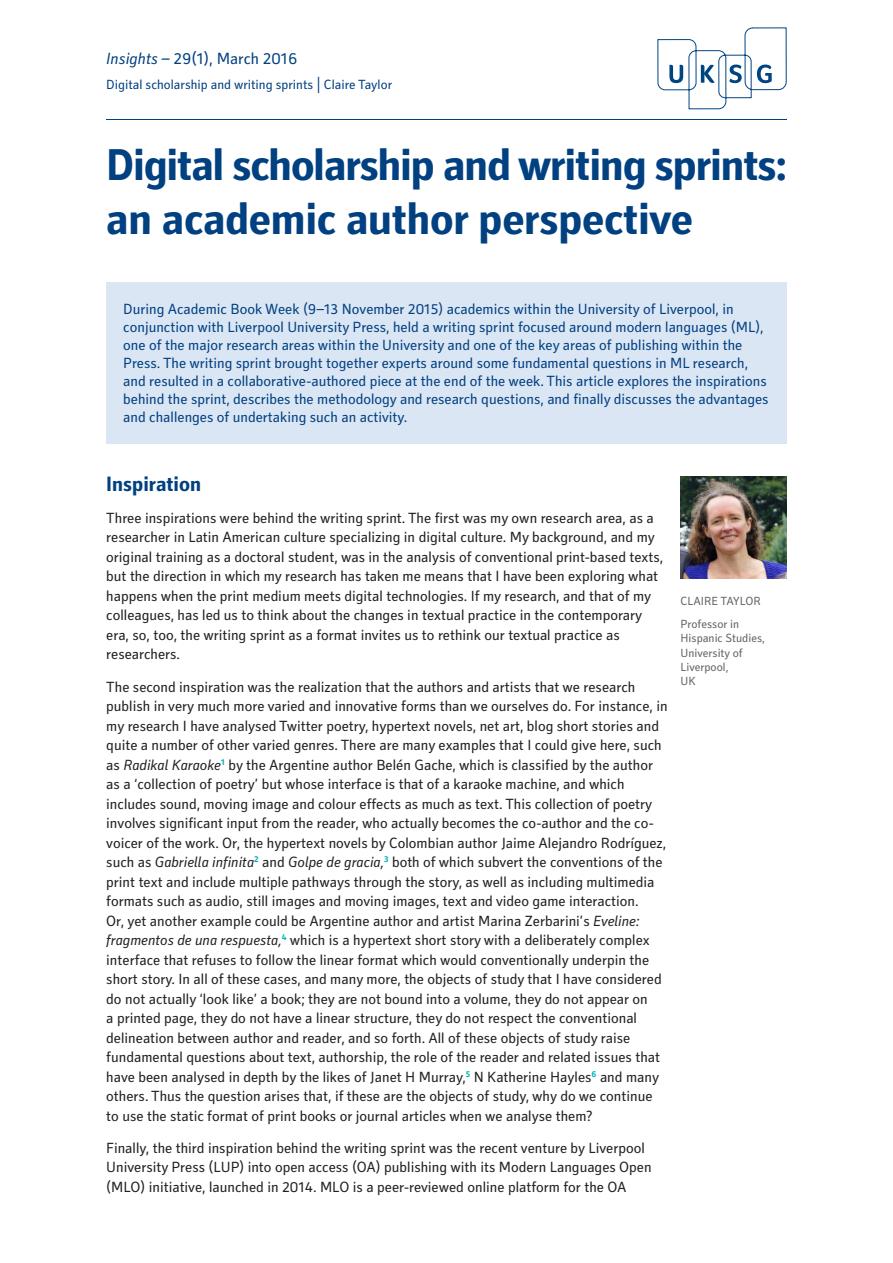
<style>
.page{position:relative;width:893px;height:1263px;background:#fff}
.page>*{position:absolute;margin:0;border:0;box-sizing:border-box;transform-origin:0 0}
.Main_Headline{font:700 45px/54px "Secca Std";letter-spacing:-.025em;color:#014081}
.A-Style_Heading{font:700 21px "Secca Std";color:#014081}
.Title_-_Series_-_Dat{font:16.5px "Secca Std";color:#014081}
.Body{font:15px/19.5px "Secca Std";color:#231f20}
.Extract_Box{font:15px/18px "Secca Std";color:#014081}
.Title_-_Aiuthor{font:13.5px "Secca Std";color:#014081}
.t1{font:12px/14.4px "Secca Std";color:#636366}
.s1{font-style:italic}
</style>
<div class="page">
<hr style="left:106px;top:119px;width:681px;height:1px;background:#014081">
<svg style="left:657px;top:27px;width:130px;height:82px"></svg>
<div style="left:106px;top:282px;width:681px;height:162px;background:#dbe6f4"></div>
<img style="left:680px;top:476px;width:107px;height:102px">
<p class="Title_-_Series_-_Dat" style="left:106px;top:49px;width:193px"><span class="s1">Insights</span> – 29(1), March 2016</p>
<p class="Title_-_Aiuthor" style="left:106px;top:77px;width:287px">Digital scholarship and writing sprints | Claire Taylor</p>
<p class="Main_Headline" style="left:106px;top:139px;width:682px">Digital scholarship and writing sprints: an academic author perspective</p>
<p class="Extract_Box" style="left:123px;top:301px;width:647px">During Academic Book Week (9–13 November 2015) academics within the University of Liverpool, in conjunction with Liverpool University Press, held a writing sprint focused around modern languages (ML), one of the major research areas within the University and one of the key areas of publishing within the Press. The writing sprint brought together experts around some fundamental questions in ML research, and resulted in a collaborative-authored piece at the end of the week. This article explores the inspirations behind the sprint, describes the methodology and research questions, and finally discusses the advantages and challenges of undertaking such an activity.</p>
<p class="A-Style_Heading" style="left:106px;top:472px;width:96px">Inspiration</p>
<p class="Body" style="left:106px;top:508px;width:558px">Three inspirations were behind the writing sprint. The first was my own research area, as a researcher in Latin American culture specializing in digital culture. My background, and my original training as a doctoral student, was in the analysis of conventional print-based texts, but the direction in which my research has taken me means that I have been exploring what happens when the print medium meets digital technologies. If my research, and that of my colleagues, has led us to think about the changes in textual practice in the contemporary era, so, too, the writing sprint as a format invites us to rethink our textual practice as researchers.</p>
<p class="Body" style="left:106px;top:677px;width:563px">The second inspiration was the realization that the authors and artists that we research publish in very much more varied and innovative forms than we ourselves do. For instance, in my research I have analysed Twitter poetry, hypertext novels, net art, blog short stories and quite a number of other varied genres. There are many examples that I could give here, such as <span class="s1">Radikal Karaoke</span><sup>1</sup> by the Argentine author Belén Gache, which is classified by the author as a ‘collection of poetry’ but whose interface is that of a karaoke machine, and which includes sound, moving image and colour effects as much as text. This collection of poetry involves significant input from the reader, who actually becomes the co-author and the co&shy;voicer of the work. Or, the hypertext novels by Colombian author Jaime Alejandro Rodríguez, such as <span class="s1">Gabriella infinita</span><sup>2</sup> and <span class="s1">Golpe de gracia,</span><sup>3</sup> both of which subvert the conventions of the print text and include multiple pathways through the story, as well as including multimedia formats such as audio, still images and moving images, text and video game interaction.<br>Or, yet another example could be Argentine author and artist Marina Zerbarini’s <span class="s1">Eveline: fragmentos de una respuesta,</span><sup>4</sup> which is a hypertext short story with a deliberately complex interface that refuses to follow the linear format which would conventionally underpin the short story. In all of these cases, and many more, the objects of study that I have considered do not actually ‘look like’ a book; they are not bound into a volume, they do not appear on<br>a printed page, they do not have a linear structure, they do not respect the conventional delineation between author and reader, and so forth. All of these objects of study raise fundamental questions about text, authorship, the role of the reader and related issues that have been analysed in depth by the likes of Janet H Murray,<sup>5</sup> N Katherine Hayles<sup>6</sup> and many others. Thus the question arises that, if these are the objects of study, why do we continue to use the static format of print books or journal articles when we analyse them?</p>
<p class="Body" style="left:106px;top:1138px;width:547px">Finally, the third inspiration behind the writing sprint was the recent venture by Liverpool<br>University Press (LUP) into open access (OA) publishing with its Modern Languages Open (MLO) initiative, launched in 2014. MLO is a peer-reviewed online platform for the OA</p>
<p class="t1" style="left:680px;top:594px;width:82px">CLAIRE TAYLOR</p>
<p class="t1" style="left:680px;top:617px;width:86px">Professor in<br>Hispanic Studies,<br>University of<br>Liverpool,<br>UK</p>
</div>
